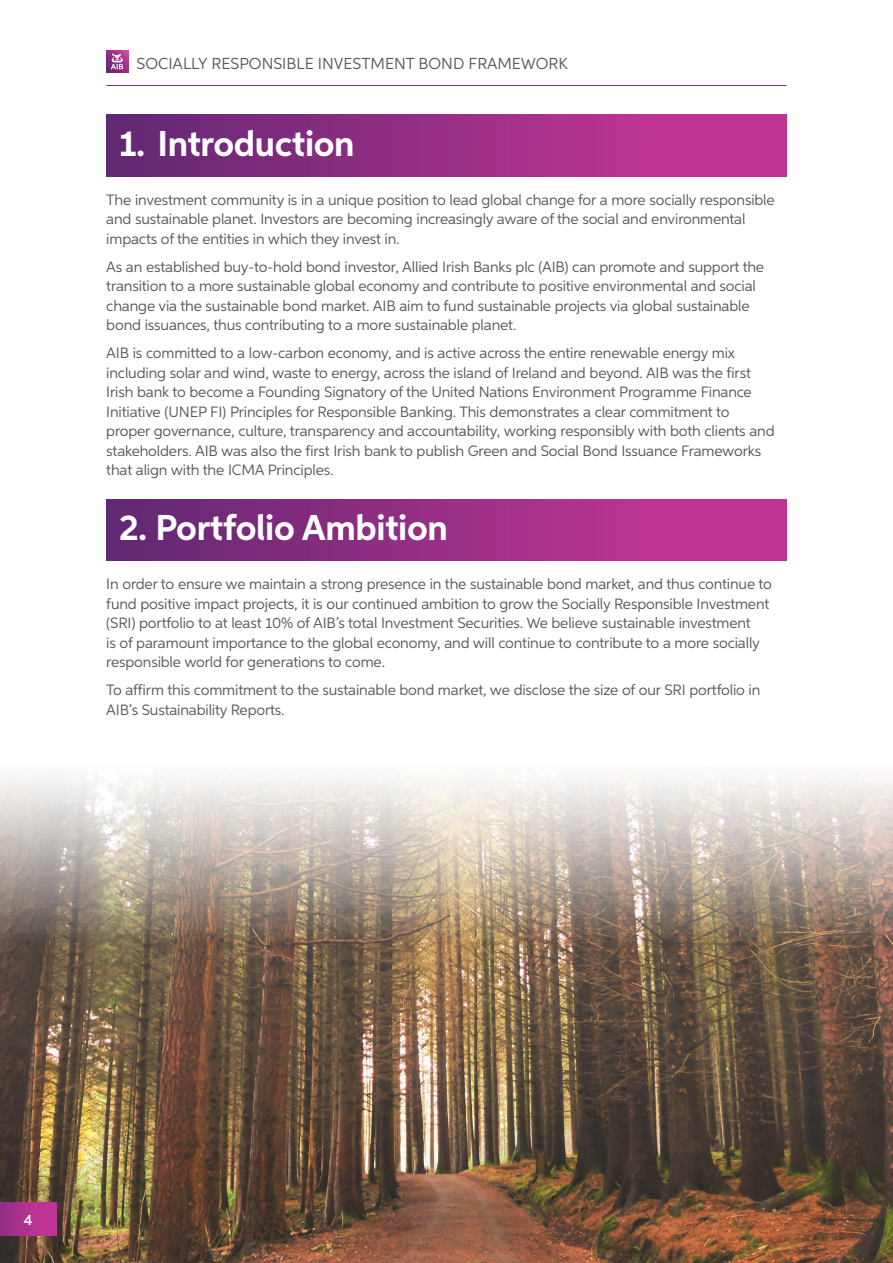
<style>
.page{position:relative;width:893px;height:1263px;background:#fff}
.page>*{position:absolute;margin:0;border:0;box-sizing:border-box;transform-origin:0 0}
.Heading{font:700 36px "Aspira";letter-spacing:-.01em;color:#fff}
.t1{font:15.9px "Aspira";color:#57585a}
.Body{font:15px/19.5px "Aspira";letter-spacing:-.01em;color:#57585a}
.t2{font:600 15px "Aspira";color:#fff}
</style>
<div class="page">
<hr style="left:106px;top:85px;width:681px;height:1px;background:#812d7b">
<svg style="left:106px;top:50px;width:22px;height:22px"></svg>
<div style="left:106px;top:115px;width:681px;height:61px;background:linear-gradient(to right,#632874,#cc3699)"></div>
<div style="left:106px;top:499px;width:681px;height:62px;background:linear-gradient(to right,#632874,#cc3699)"></div>
<img style="left:0;top:778px;width:893px;height:485px">
<div style="left:0;top:1202px;width:56px;height:33px;background:linear-gradient(to right,#962f85,#c73597)"></div>
<p class="t1" style="left:136px;top:54px;width:433px">SOCIALLY RESPONSIBLE INVESTMENT BOND FRAMEWORK</p>
<p class="Heading" style="left:119px;top:121px;width:237px">1. Introduction</p>
<p class="Body" style="left:106px;top:190px;width:670px">The investment community is in a unique position to lead global change for a more socially responsible and sustainable planet. Investors are becoming increasingly aware of the social and environmental impacts of the entities in which they invest in.</p>
<p class="Body" style="left:106px;top:257px;width:659px">As an established buy-to-hold bond investor, Allied Irish Banks plc (AIB) can promote and support the transition to a more sustainable global economy and contribute to positive environmental and social change via the sustainable bond market. AIB aim to fund sustainable projects via global sustainable bond issuances, thus contributing to a more sustainable planet.</p>
<p class="Body" style="left:106px;top:343px;width:670px">AIB is committed to a low-carbon economy, and is active across the entire renewable energy mix including solar and wind, waste to energy, across the island of Ireland and beyond. AIB was the first Irish bank to become a Founding Signatory of the United Nations Environment Programme Finance Initiative (UNEP FI) Principles for Responsible Banking. This demonstrates a clear commitment to proper governance, culture, transparency and accountability, working responsibly with both clients and stakeholders. AIB was also the first Irish bank to publish Green and Social Bond Issuance Frameworks that align with the ICMA Principles.</p>
<p class="Heading" style="left:119px;top:505px;width:330px">2. Portfolio Ambition</p>
<p class="Body" style="left:106px;top:574px;width:667px">In order to ensure we maintain a strong presence in the sustainable bond market, and thus continue to fund positive impact projects, it is our continued ambition to grow the Socially Responsible Investment (SRI) portfolio to at least 10% of AIB’s total Investment Securities. We believe sustainable investment<br>is of paramount importance to the global economy, and will continue to contribute to a more socially responsible world for generations to come.</p>
<p class="Body" style="left:106px;top:680px;width:656px">To affirm this commitment to the sustainable bond market, we disclose the size of our SRI portfolio in<br>AIB’s Sustainability Reports.</p>
<p class="t2" style="left:24px;top:1210px;width:10px">4</p>
</div>
